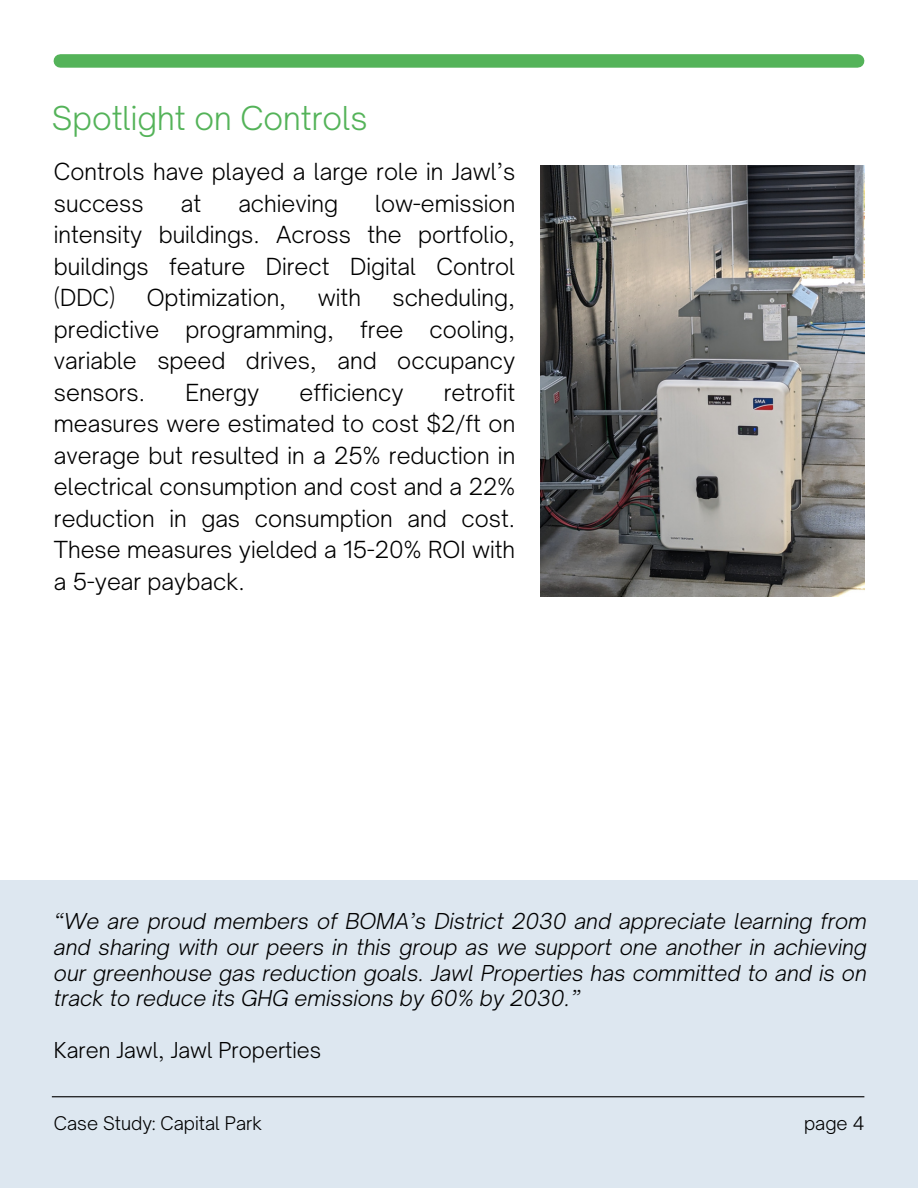
<style>
.page{position:relative;width:918px;height:1188px;background:#fff}
.page>*{position:absolute;margin:0;border:0;box-sizing:border-box;transform-origin:0 0}
.t1{font:300 31.5px "Open Sauce One";color:#54b359}
.t2{font:300 22.5px/31.5px "Open Sauce One";color:#000;text-align:justify}
.t3{font:italic 300 21px/25.8px "Open Sauce One";color:#000;text-align:justify}
.t4{font:300 21px "Open Sauce One";color:#000}
.t5{font:300 18px "Open Sauce One";color:#000}
</style>
<div class="page">
<div style="left:60px;top:54px;width:798px;height:14px;background:#54b359"></div>
<div style="left:0;top:881px;width:918px;height:307px;background:#dde7f0"></div>
<hr style="left:52px;top:1096px;width:812px;height:1px;background:#000">
<img style="left:540px;top:166px;width:324px;height:431px">
<p class="t1" style="left:52px;top:99px;width:317px">Spotlight on Controls</p>
<p class="t2" style="left:54px;top:156px;width:463px">Controls have played a large role in Jawl’s success</p>
<p class="t2" style="left:54px;top:187px;width:463px;text-indent:321px">low-emission intensity buildings. Across the portfolio, buildings feature Direct Digital Control (DDC)</p>
<p class="t2" style="left:181px;top:187px;width:22px">at</p>
<p class="t2" style="left:238px;top:187px;width:101px">achieving</p>
<p class="t2" style="left:54px;top:282px;width:463px;text-indent:339px">scheduling, predictive programming, free cooling, variable speed drives, and occupancy sensors.</p>
<p class="t2" style="left:147px;top:282px;width:141px">Optimization,</p>
<p class="t2" style="left:318px;top:282px;width:45px">with</p>
<p class="t2" style="left:54px;top:376px;width:463px;text-indent:390px">retrofit measures were estimated to cost $2/ft on average but resulted in a 25% reduction in electrical consumption and cost and a 22% reduction in gas consumption and cost.<br>These measures yielded a 15-20% ROI with a 5-year payback.</p>
<p class="t2" style="left:185px;top:376px;width:76px">Energy</p>
<p class="t2" style="left:300px;top:376px;width:105px">efficiency</p>
<p class="t3" style="left:54px;top:908px;width:814px">“We are proud members of BOMA’s District 2030 and appreciate learning from and sharing with our peers in this group as we support one another in achieving our greenhouse gas reduction goals. Jawl Properties has committed to and is on track to reduce its GHG emissions by 60% by 2030.”</p>
<p class="t4" style="left:54px;top:1037px;width:269px">Karen Jawl, Jawl Properties</p>
<p class="t5" style="left:54px;top:1112px;width:210px">Case Study: Capital Park</p>
<p class="t5" style="left:804px;top:1112px;width:62px">page 4</p>
</div>
